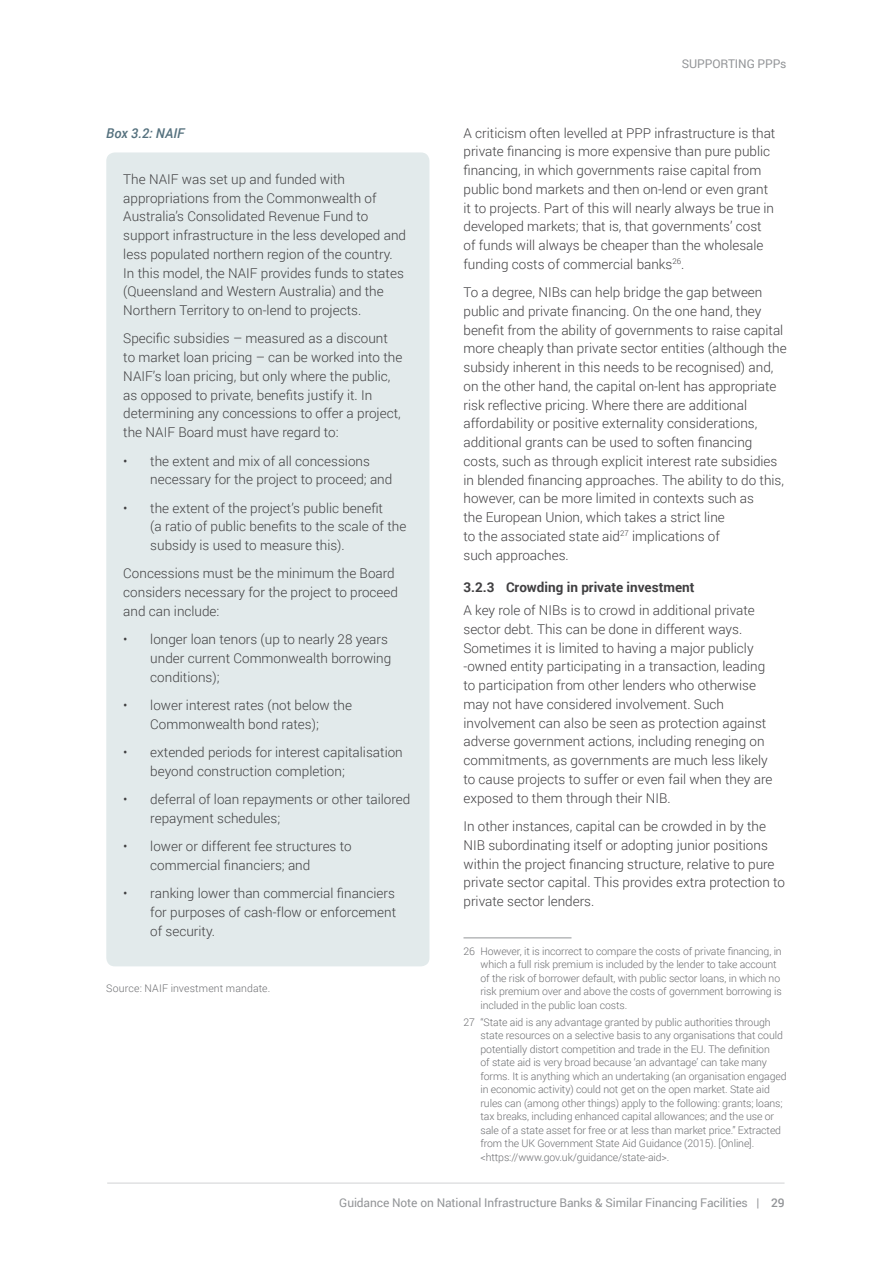
<style>
.page{position:relative;width:893px;height:1263px;background:#fff}
.page>*{position:absolute;margin:0;border:0;box-sizing:border-box;transform-origin:0 0}
.t1{font:300 13.5px/18.8px "Roboto";color:#414042}
.t2{font:700 13.5px "Roboto";color:#414042}
.t3{font:italic 500 13.5px "Roboto";color:#55717e}
.t4{font:12px "Roboto";letter-spacing:-.01em;color:#939598}
.t5{font:300 10.5px/13.5px "Roboto";letter-spacing:-.01em;color:#6d6e71}
.t6{font:300 10.5px "Roboto";letter-spacing:.015em;color:#6d6e71}
.s1{font-weight:500}
</style>
<div class="page">
<div style="left:106px;top:152px;width:323px;height:814px;background:#e2eaeb;border-radius:9px"></div>
<hr style="left:463px;top:937px;width:108px;height:1px;background:#939598">
<hr style="left:107px;top:1183px;width:677px;height:1px;background:#d1d3d4">
<p class="t4" style="left:682px;top:56px;width:106px">SUPPORTING PPPs</p>
<p class="t3" style="left:106px;top:123px;width:80px">Box 3.2: NAIF</p>
<p class="t1" style="left:463px;top:123px;width:313px">A criticism often levelled at PPP infrastructure is that private financing is more expensive than pure public financing, in which governments raise capital from public bond markets and then on-lend or even grant it to projects. Part of this will nearly always be true in developed markets; that is, that governments’ cost of funds will always be cheaper than the wholesale funding costs of commercial banks<sup>26</sup>.</p>
<p class="t1" style="left:463px;top:282px;width:325px">To a degree, NIBs can help bridge the gap between public and private financing. On the one hand, they benefit from the ability of governments to raise capital more cheaply than private sector entities (although the subsidy inherent in this needs to be recognised) and, on the other hand, the capital on-lent has appropriate risk reflective pricing. Where there are additional affordability or positive externality considerations, additional grants can be used to soften financing costs, such as through explicit interest rate subsidies in blended financing approaches. The ability to do this, however, can be more limited in contexts such as<br>the European Union, which takes a strict line<br>to the associated state aid<sup>27</sup> implications of<br>such approaches.</p>
<p class="t2" style="left:463px;top:578px;width:233px">3.2.3 Crowding in private investment</p>
<p class="t1" style="left:463px;top:600px;width:310px">A key role of NIBs is to crowd in additional private sector debt. This can be done in different ways.<br>Sometimes it is limited to having a major publicly -owned entity participating in a transaction, leading to participation from other lenders who otherwise may not have considered involvement. Such involvement can also be seen as protection against adverse government actions, including reneging on commitments, as governments are much less likely to cause projects to suffer or even fail when they are exposed to them through their NIB.</p>
<p class="t1" style="left:463px;top:816px;width:323px">In other instances, capital can be crowded in by the NIB subordinating itself or adopting junior positions within the project financing structure, relative to pure private sector capital. This provides extra protection to private sector lenders.</p>
<p class="t5" style="left:480px;top:944px;width:303px;text-indent:-17px">26 However, it is incorrect to compare the costs of private financing, in which a full risk premium is included by the lender to take account of the risk of borrower default, with public sector loans, in which no risk premium over and above the costs of government borrowing is included in the public loan costs.</p>
<p class="t5" style="left:480px;top:1015px;width:308px;text-indent:-17px">27 “State aid is any advantage granted by public authorities through state resources on a selective basis to any organisations that could potentially distort competition and trade in the EU. The definition<br>of state aid is very broad because ‘an advantage’ can take many forms. It is anything which an undertaking (an organisation engaged in economic activity) could not get on the open market. State aid rules can (among other things) apply to the following: grants; loans; tax breaks, including enhanced capital allowances; and the use or sale of a state asset for free or at less than market price.” Extracted from the UK Government State Aid Guidance (2015). [Online]. &lt;https://www.gov.uk/guidance/state-aid&gt;.</p>
<p class="t4" style="left:339px;top:1194px;width:447px">Guidance Note on National Infrastructure Banks &amp; Similar Financing Facilities | <span class="s1">29</span></p>
<p class="t1" style="left:123px;top:169px;width:284px">The NAIF was set up and funded with appropriations from the Commonwealth of Australia’s Consolidated Revenue Fund to support infrastructure in the less developed and less populated northern region of the country.<br>In this model, the NAIF provides funds to states (Queensland and Western Australia) and the Northern Territory to on-lend to projects.</p>
<p class="t1" style="left:123px;top:329px;width:281px">Specific subsidies – measured as a discount to market loan pricing – can be worked into the NAIF’s loan pricing, but only where the public, as opposed to private, benefits justify it. In determining any concessions to offer a project, the NAIF Board must have regard to:</p>
<p class="t1" style="left:150px;top:451px;width:244px;text-indent:-27px">• the extent and mix of all concessions necessary for the project to proceed; and</p>
<p class="t1" style="left:150px;top:498px;width:257px;text-indent:-27px">• the extent of the project’s public benefit<br>(a ratio of public benefits to the scale of the subsidy is used to measure this).</p>
<p class="t1" style="left:123px;top:564px;width:276px">Concessions must be the minimum the Board considers necessary for the project to proceed and can include:</p>
<p class="t1" style="left:150px;top:630px;width:243px;text-indent:-27px">• longer loan tenors (up to nearly 28 years under current Commonwealth borrowing conditions);</p>
<p class="t1" style="left:123px;top:695px;width:230px;text-align:center">• lower interest rates (not below the<br>Commonwealth bond rates);</p>
<p class="t1" style="left:150px;top:742px;width:254px;text-indent:-27px">• extended periods for interest capitalisation beyond construction completion;</p>
<p class="t1" style="left:150px;top:790px;width:262px;text-indent:-27px">• deferral of loan repayments or other tailored repayment schedules;</p>
<p class="t1" style="left:150px;top:837px;width:203px;text-indent:-27px">• lower or different fee structures to commercial financiers; and</p>
<p class="t1" style="left:150px;top:884px;width:247px;text-align:justify;text-indent:-27px">• ranking lower than commercial financiers for purposes of cash-flow or enforcement of security.</p>
<p class="t6" style="left:106px;top:981px;width:165px">Source: NAIF investment mandate.</p>
</div>
